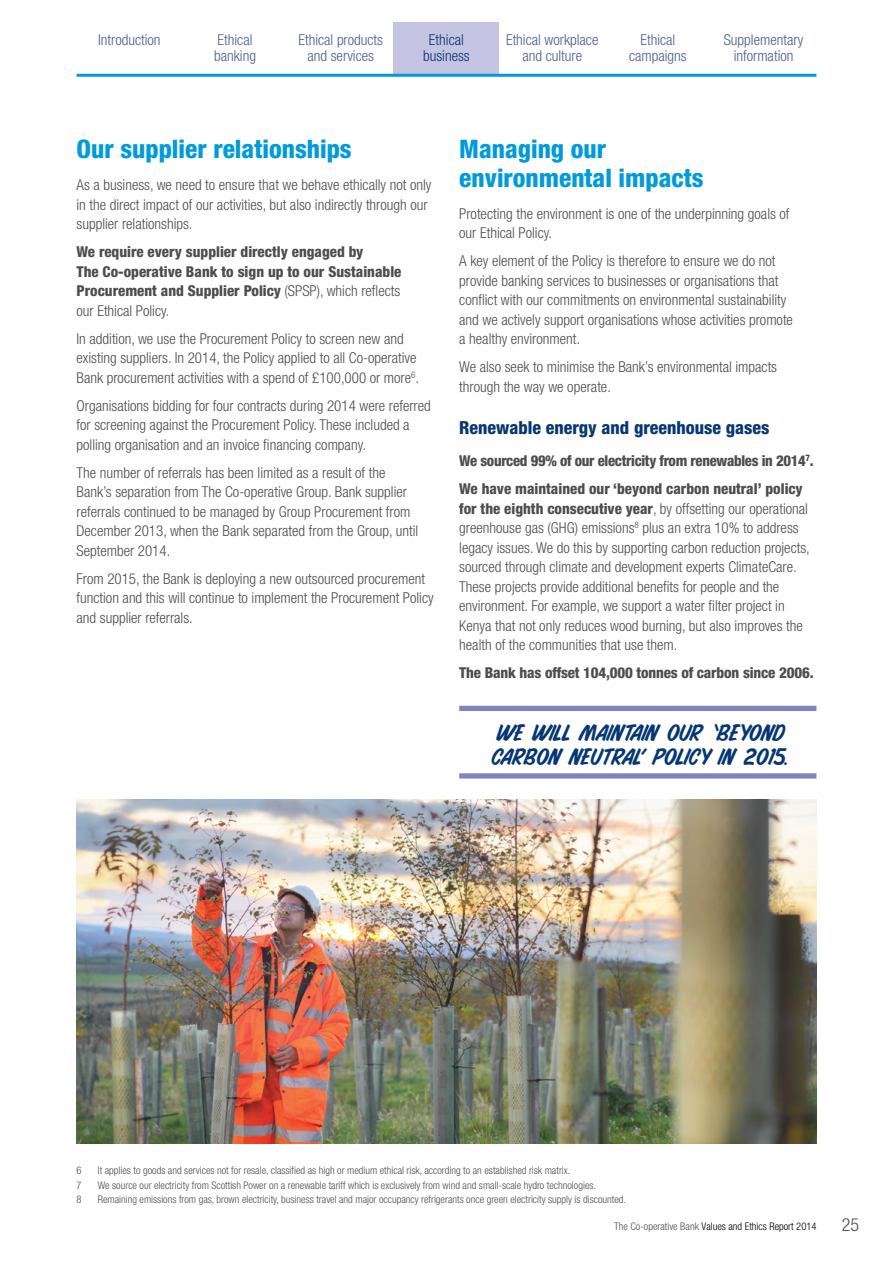
<style>
.page{position:relative;width:893px;height:1263px;background:#fff}
.page>*{position:absolute;margin:0;border:0;box-sizing:border-box;transform-origin:0 0}
.t1{font:800 condensed 25.5px/28.5px "Helvetica Neue";color:#009bd9}
.pull_out{font:21px/24px "Eckhardt Speedletter JNL";color:#073772}
.t2{font:800 condensed 18px "Helvetica Neue";color:#073772}
.t3{font:300 condensed 18px "Helvetica Neue";color:#4d4d4f}
.t4{font:300 condensed 15px/19.5px "Helvetica Neue";color:#4d4d4f}
.t5{font:800 condensed 15px/19.5px "Helvetica Neue";letter-spacing:-.01em;color:#4d4d4f}
.t6{font:300 condensed 15px/16.5px "Helvetica Neue";color:#4e5e90;text-align:center}
.t7{font:300 condensed 15px/16.5px "Helvetica Neue";color:#073772;text-align:center}
.footnotes{font:300 condensed 10.5px "Helvetica Neue";color:#4d4d4f}
.t8{font:300 condensed 10.5px "Helvetica Neue";color:#000}
.s1{font-weight:300}
.s2{font-weight:800}
.s3{color:#4d4d4f}
</style>
<div class="page">
<div style="left:394px;top:22px;width:105px;height:53px;background:#c5c4e3"></div>
<hr style="left:77px;top:74px;width:739px;height:3px;background:#009bd9">
<img style="left:77px;top:799px;width:739px;height:344px">
<div style="left:459px;top:706px;width:357px;height:5px;background:#8282be"></div>
<div style="left:459px;top:773px;width:357px;height:5px;background:#8282be"></div>
<p class="t6" style="left:98px;top:31px;width:64px">Introduction</p>
<p class="t6" style="left:298px;top:31px;width:86px">Ethical products and services</p>
<p class="t7" style="left:423px;top:31px;width:48px">Ethical business</p>
<p class="t6" style="left:506px;top:31px;width:94px">Ethical workplace and culture</p>
<p class="t6" style="left:629px;top:31px;width:59px">Ethical campaigns</p>
<p class="t6" style="left:724px;top:31px;width:81px">Supplementary information</p>
<p class="t6" style="left:214px;top:31px;width:43px;text-align:left">Ethical banking</p>
<p class="t1" style="left:77px;top:134px;width:277px">Our supplier relationships</p>
<p class="t4" style="left:77px;top:175px;width:356px">As a business, we need to ensure that we behave ethically not only in the direct impact of our activities, but also indirectly through our supplier relationships.</p>
<p class="t5" style="left:77px;top:242px;width:326px">We require every supplier directly engaged by<br>The Co-operative Bank to sign up to our Sustainable Procurement and Supplier Policy <span class="s1">(SPSP), which reflects our Ethical Policy.</span></p>
<p class="t4" style="left:77px;top:329px;width:344px">In addition, we use the Procurement Policy to screen new and existing suppliers. In 2014, the Policy applied to all Co-operative<br>Bank procurement activities with a spend of £100,000 or more<sup>6</sup>.</p>
<p class="t4" style="left:77px;top:396px;width:356px">Organisations bidding for four contracts during 2014 were referred for screening against the Procurement Policy. These included a polling organisation and an invoice financing company.</p>
<p class="t4" style="left:77px;top:463px;width:343px">The number of referrals has been limited as a result of the Bank’s separation from The Co-operative Group. Bank supplier referrals continued to be managed by Group Procurement from December 2013, when the Bank separated from the Group, until September 2014.</p>
<p class="t4" style="left:77px;top:569px;width:359px">From 2015, the Bank is deploying a new outsourced procurement function and this will continue to implement the Procurement Policy and supplier referrals.</p>
<p class="t1" style="left:459px;top:134px;width:246px">Managing our environmental impacts</p>
<p class="t4" style="left:459px;top:204px;width:332px">Protecting the environment is one of the underpinning goals of our Ethical Policy.</p>
<p class="t4" style="left:459px;top:251px;width:335px">A key element of the Policy is therefore to ensure we do not provide banking services to businesses or organisations that conflict with our commitments on environmental sustainability and we actively support organisations whose activities promote a healthy environment.</p>
<p class="t4" style="left:459px;top:357px;width:319px">We also seek to minimise the Bank’s environmental impacts through the way we operate.</p>
<p class="t2" style="left:459px;top:417px;width:312px">Renewable energy and greenhouse gases</p>
<p class="t5" style="left:459px;top:451px;width:356px">We sourced 99% of our electricity from renewables in 2014<sup>7</sup>.</p>
<p class="t4" style="left:459px;top:479px;width:352px"><span class="s2">We have maintained our ‘beyond carbon neutral’ policy for the eighth consecutive year</span>, by offsetting our operational greenhouse gas (GHG) emissions<sup>8</sup> plus an extra 10% to address legacy issues. We do this by supporting carbon reduction projects, sourced through climate and development experts ClimateCare.<br>These projects provide additional benefits for people and the environment. For example, we support a water filter project in Kenya that not only reduces wood burning, but also improves the health of the communities that use them.</p>
<p class="t5" style="left:459px;top:663px;width:356px">The Bank has offset 104,000 tonnes of carbon since 2006.</p>
<p class="pull_out" style="left:489px;top:720px;width:300px">WE WILL MAINTAIN OUR ‘BEYOND<br>CARBON NEUTRAL’ POLICY IN 2015.</p>
<p class="footnotes" style="left:77px;top:1164px;width:7px">6</p>
<p class="footnotes" style="left:98px;top:1164px;width:474px">It applies to goods and services not for resale, classified as high or medium ethical risk, according to an established risk matrix.</p>
<p class="footnotes" style="left:77px;top:1179px;width:7px">7</p>
<p class="footnotes" style="left:98px;top:1179px;width:500px">We source our electricity from Scottish Power on a renewable tariff which is exclusively from wind and small-scale hydro technologies.</p>
<p class="footnotes" style="left:77px;top:1194px;width:7px">8</p>
<p class="footnotes" style="left:98px;top:1194px;width:530px">Remaining emissions from gas, brown electricity, business travel and major occupancy refrigerants once green electricity supply is discounted.</p>
<p class="t8" style="left:614px;top:1220px;width:204px"><span class="s3">The Co-operative Bank</span> Values and Ethics Report 2014</p>
<p class="t3" style="left:842px;top:1214px;width:19px">25</p>
</div>
